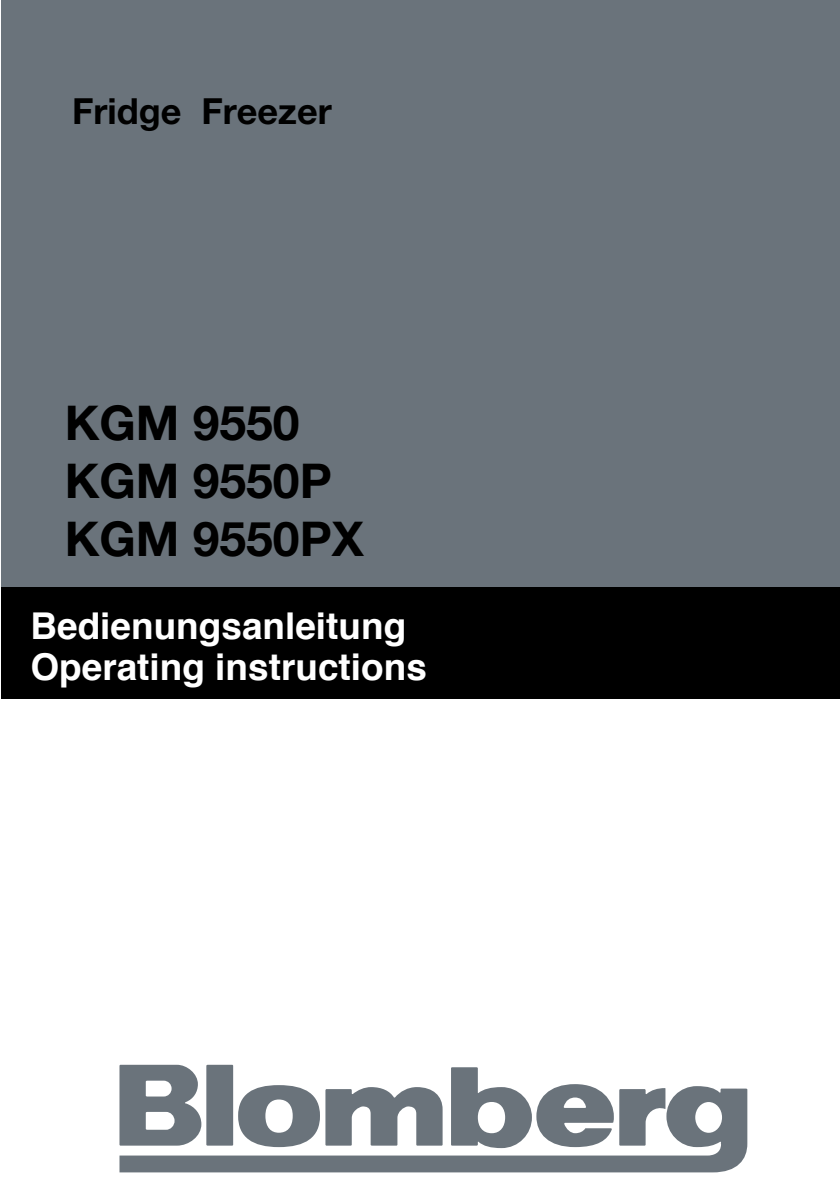
<style>
.page{position:relative;width:840px;height:1191px;background:#fff}
.page>*{position:absolute;margin:0;border:0;box-sizing:border-box;transform-origin:0 0}
.t1{font:700 48px/57.6px "Helvetica Neue LT Pro";color:#000}
.t2{font:700 37px/41px "Helvetica";color:#fff}
.t3{font:700 36px "Helvetica Neue LT Pro";color:#000}
</style>
<div class="page">
<div style="left:1px;top:0;width:838px;height:587px;background:#6a737b"></div>
<div style="left:206px;top:1064px;width:27px;height:81px;background:#6a737b"></div>
<svg style="left:119px;top:1064px;width:79px;height:22px;background:#838a91"></svg>
<svg style="left:451px;top:1067px;width:138px;height:19px"></svg>
<svg style="left:119px;top:1086px;width:628px;height:86px;fill:#6a737b"></svg>
<div style="left:1px;top:587px;width:838px;height:111px;background:#000"></div>
<p class="t3" style="left:72px;top:88px;width:261px">Fridge Freezer</p>
<p class="t1" style="left:65px;top:393px;width:300px">KGM 9550<br>KGM 9550P<br>KGM 9550PX</p>
<p class="t2" style="left:30px;top:606px;width:397px">Bedienungsanleitung<br>Operating instructions</p>
</div>
